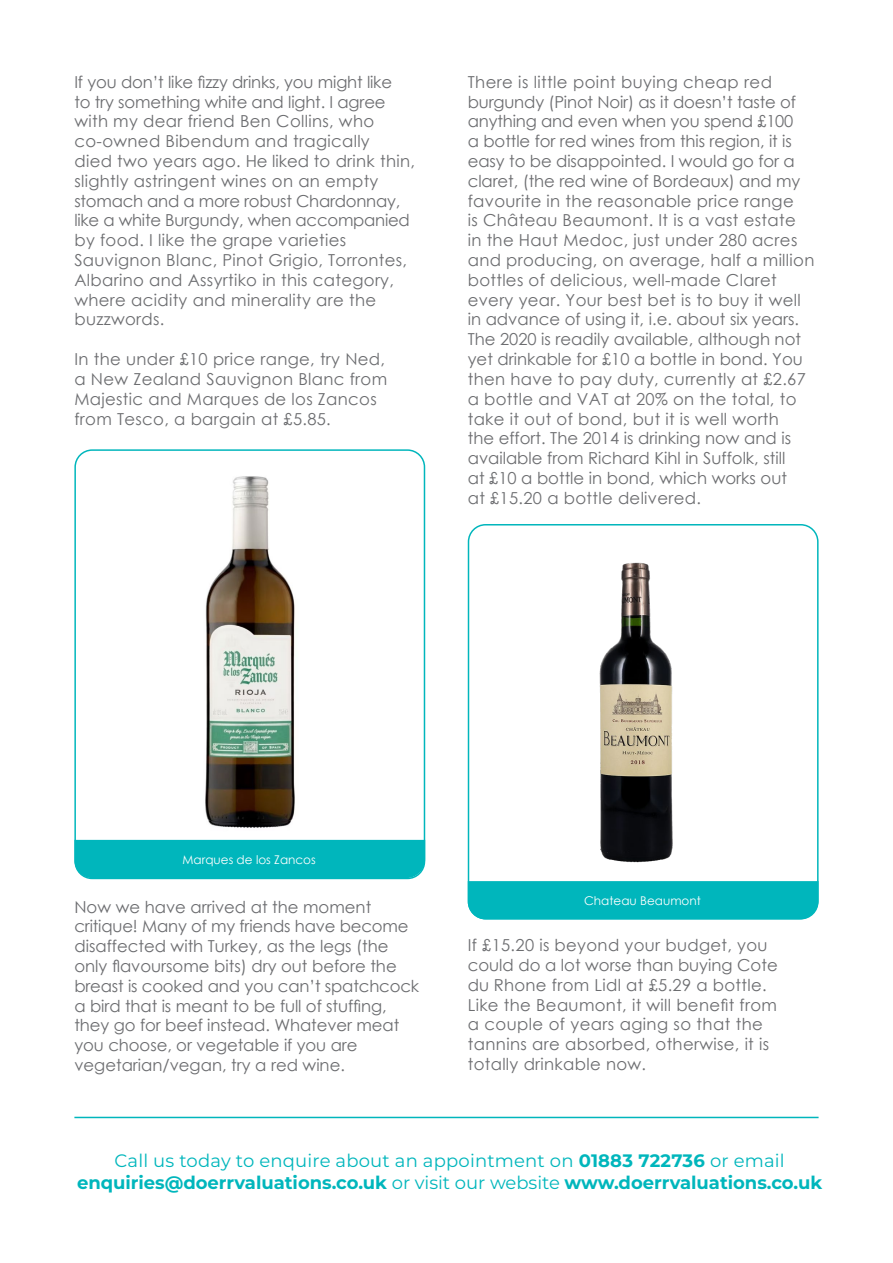
<style>
.page{position:relative;width:893px;height:1263px;background:#fff}
.page>*{position:absolute;margin:0;border:0;box-sizing:border-box;transform-origin:0 0}
.t1{font:700 18px/21.6px "Montserrat";color:#00b6bc;text-align:center}
.t2{font:16.5px/19.8px "Century Gothic";color:#6c6d70}
.t3{font:16.5px/19.8px "Century Gothic";letter-spacing:.02em;color:#6c6d70}
.t4{font:16.5px/19.8px "Century Gothic";letter-spacing:-.005em;color:#6c6d70}
.t5{font:12px "Century Gothic";color:#fff}
.s1{font-weight:400}
</style>
<div class="page">
<hr style="left:74px;top:1117px;width:745px;height:1px;background:#00b6bc">
<img style="left:205px;top:476px;width:90px;height:352px">
<div style="left:74px;top:449px;width:351px;height:430px;border:2px solid #00b6bc;border-radius:17px"></div>
<div style="left:74px;top:840px;width:351px;height:38px;background:#00b6bc"></div>
<img style="left:468px;top:525px;width:348px;height:338px">
<div style="left:468px;top:524px;width:351px;height:395px;border:2px solid #00b6bc;border-radius:17px"></div>
<div style="left:468px;top:881px;width:351px;height:38px;background:#00b6bc"></div>
<p class="t3" style="left:74px;top:72px;width:342px">If you don’t like fizzy drinks, you might like<br>to try something white and light. I agree with my dear friend Ben Collins, who co-owned Bibendum and tragically<br>died two years ago. He liked to drink thin, slightly astringent wines on an empty stomach and a more robust Chardonnay, like a white Burgundy, when accompanied by food. I like the grape varieties Sauvignon Blanc, Pinot Grigio, Torrontes, Albarino and Assyrtiko in this category, where acidity and minerality are the buzzwords.</p>
<p class="t3" style="left:74px;top:349px;width:314px">In the under £10 price range, try Ned, a New Zealand Sauvignon Blanc from Majestic and Marques de los Zancos from Tesco, a bargain at £5.85.</p>
<p class="t2" style="left:468px;top:72px;width:348px">There is little point buying cheap red burgundy (Pinot Noir) as it doesn’t taste of anything and even when you spend £100<br>a bottle for red wines from this region, it is easy to be disappointed. I would go for a claret, (the red wine of Bordeaux) and my favourite in the reasonable price range<br>is Château Beaumont. It is a vast estate<br>in the Haut Medoc, just under 280 acres and producing, on average, half a million bottles of delicious, well-made Claret every year. Your best bet is to buy it well in advance of using it, i.e. about six years.<br>The 2020 is readily available, although not yet drinkable for £10 a bottle in bond. You then have to pay duty, currently at £2.67 a bottle and VAT at 20% on the total, to take it out of bond, but it is well worth<br>the effort. The 2014 is drinking now and is available from Richard Kihl in Suffolk, still<br>at £10 a bottle in bond, which works out<br>at £15.20 a bottle delivered.</p>
<p class="t5" style="left:183px;top:851px;width:135px">Marques de los Zancos</p>
<p class="t4" style="left:74px;top:896px;width:346px">Now we have arrived at the moment critique! Many of my friends have become disaffected with Turkey, as the legs (the only flavoursome bits) dry out before the breast is cooked and you can’t spatchcock a bird that is meant to be full of stuffing, they go for beef instead. Whatever meat you choose, or vegetable if you are vegetarian/vegan, try a red wine.</p>
<p class="t5" style="left:584px;top:892px;width:118px">Chateau Beaumont</p>
<p class="t3" style="left:468px;top:935px;width:311px">If £15.20 is beyond your budget, you could do a lot worse than buying Cote du Rhone from Lidl at £5.29 a bottle.<br>Like the Beaumont, it will benefit from a couple of years aging so that the tannins are absorbed, otherwise, it is totally drinkable now.</p>
<p class="t1" style="left:77px;top:1149px;width:747px"><span class="s1">Call us today to enquire about an appointment on</span> 01883 722736 <span class="s1">or email </span>enquiries@doerrvaluations.co.uk <span class="s1">or visit our website</span> www.doerrvaluations.co.uk</p>
</div>
